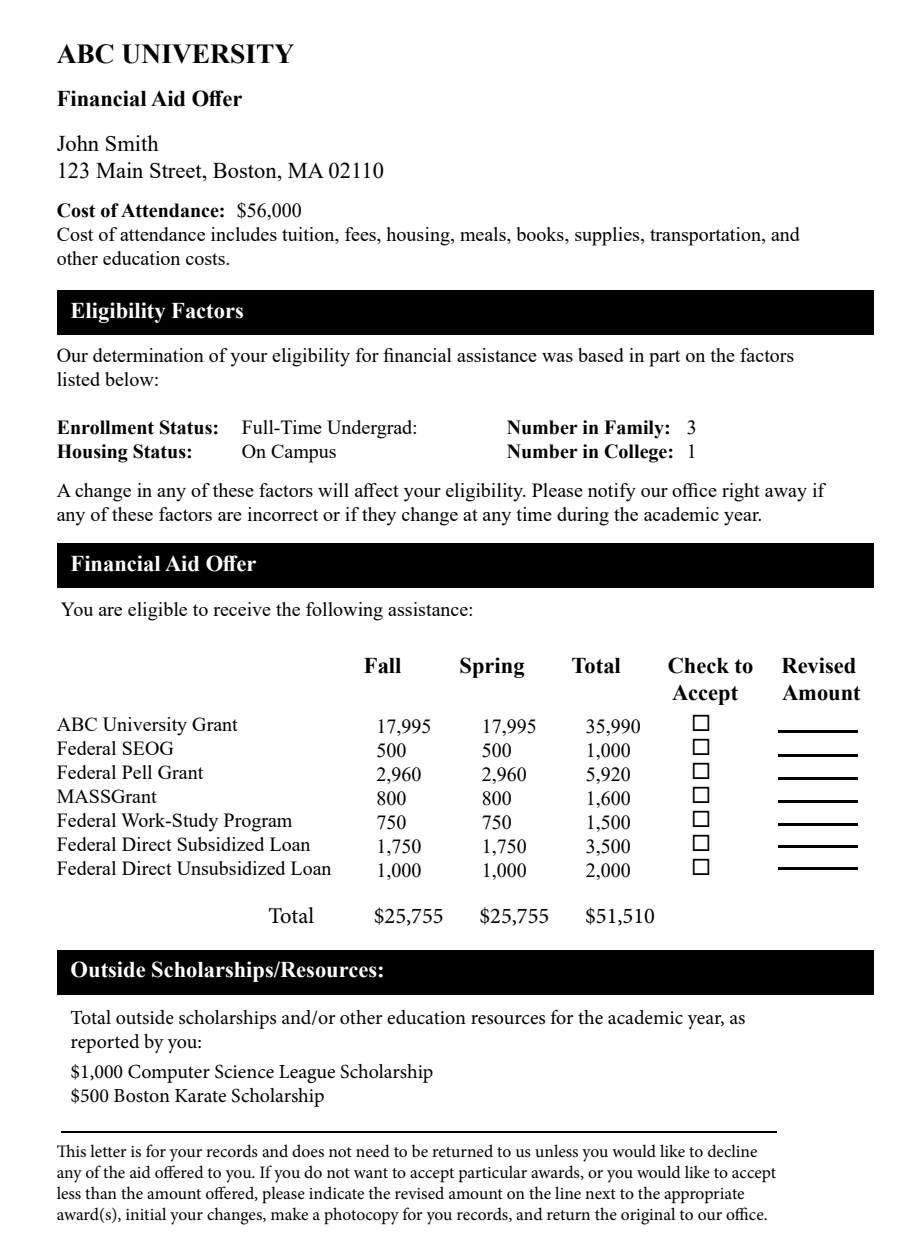
<style>
.page{position:relative;width:900px;height:1260px;background:#fff}
.page>*{position:absolute;margin:0;border:0;box-sizing:border-box;transform-origin:0 0}
.t1{font:700 27.5px "Times New Roman";color:#000}
.t2{font:700 22.5px "Times New Roman";color:#fff}
.t3{font:700 22.5px "Times New Roman";color:#000}
.t4{font:22.5px/27px "Times New Roman";color:#000}
.t5{font:22.5px "Minion Pro";color:#000}
.t6{font:22.5px/24px "Wingdings";color:#000;text-align:justify}
.t7{font:20px/24px "Times New Roman";color:#000}
.t8{font:20px/24px "Minion Pro";letter-spacing:-.005em;color:#000}
.t9{font:700 20px "Times New Roman";color:#000}
.t10{font:17.5px/21px "Minion Pro";letter-spacing:-.005em;color:#000}
.s1{font-weight:700}
.s2{font-weight:400}
</style>
<div class="page">
<div style="left:57px;top:290px;width:817px;height:45px;background:#000"></div>
<hr style="left:778px;top:731px;width:80px;height:2px;background:#000">
<hr style="left:61px;top:1132px;width:716px;height:1px;background:#000">
<div style="left:57px;top:950px;width:817px;height:44px;background:#000"></div>
<div style="left:57px;top:544px;width:817px;height:44px;background:#000"></div>
<hr style="left:778px;top:754px;width:80px;height:2px;background:#000">
<hr style="left:778px;top:845px;width:80px;height:2px;background:#000">
<hr style="left:778px;top:823px;width:80px;height:3px;background:#000">
<hr style="left:778px;top:867px;width:80px;height:2px;background:#000">
<hr style="left:778px;top:801px;width:80px;height:2px;background:#000">
<hr style="left:778px;top:778px;width:80px;height:2px;background:#000">
<h1 class="t1" style="left:57px;top:34px;width:239px">ABC UNIVERSITY</h1>
<p class="t3" style="left:57px;top:82px;width:187px">Financial Aid Offer</p>
<p class="t4" style="left:57px;top:129px;width:329px">John Smith<br>123 Main Street, Boston, MA 02110</p>
<p class="t7" style="left:57px;top:198px;width:745px"><span class="s1">Cost of Attendance:</span> $56,000<br>Cost of attendance includes tuition, fees, housing, meals, books, supplies, transportation, and other education costs.</p>
<p class="t2" style="left:71px;top:294px;width:175px">Eligibility Factors</p>
<p class="t7" style="left:57px;top:343px;width:739px">Our determination of your eligibility for financial assistance was based in part on the factors listed below:</p>
<p class="t7" style="left:57px;top:415px;width:363px"><span class="s1">Enrollment Status:</span> Full-Time Undergrad:</p>
<p class="t9" style="left:507px;top:413px;width:191px">Number in Family: <span class="s2">3</span></p>
<p class="t9" style="left:57px;top:437px;width:138px">Housing Status:</p>
<p class="t7" style="left:242px;top:439px;width:96px">On Campus</p>
<p class="t9" style="left:507px;top:437px;width:191px">Number in College: <span class="s2">1</span></p>
<p class="t7" style="left:57px;top:478px;width:769px">A change in any of these factors will affect your eligibility. Please notify our office right away if any of these factors are incorrect or if they change at any time during the academic year.</p>
<p class="t2" style="left:71px;top:547px;width:187px">Financial Aid Offer</p>
<p class="t7" style="left:61px;top:597px;width:414px">You are eligible to receive the following assistance:</p>
<p class="t3" style="left:364px;top:650px;width:39px">Fall</p>
<p class="t3" style="left:460px;top:650px;width:67px">Spring</p>
<p class="t3" style="left:572px;top:650px;width:51px">Total</p>
<p class="t3" style="left:668px;top:650px;width:87px">Check to</p>
<p class="t3" style="left:781px;top:650px;width:76px">Revised</p>
<p class="t3" style="left:672px;top:677px;width:68px">Accept</p>
<p class="t3" style="left:782px;top:677px;width:80px">Amount</p>
<p class="t7" style="left:57px;top:712px;width:276px">ABC University Grant<br>Federal SEOG<br>Federal Pell Grant<br>MASSGrant<br>Federal Work-Study Program<br>Federal Direct Subsidized Loan<br>Federal Direct Unsubsidized Loan</p>
<p class="t7" style="left:376px;top:713px;width:56px">17,995<br>500<br>2,960<br>800<br>750<br>1,750<br>1,000</p>
<p class="t7" style="left:482px;top:713px;width:56px">17,995<br>500<br>2,960<br>800<br>750<br>1,750<br>1,000</p>
<p class="t7" style="left:586px;top:713px;width:56px">35,990<br>1,000<br>5,920<br>1,600<br>1,500<br>3,500<br>2,000</p>
<p class="t5" style="left:268px;top:901px;width:47px">Total</p>
<p class="t5" style="left:374px;top:901px;width:71px">$25,755</p>
<p class="t5" style="left:479px;top:901px;width:71px">$25,755</p>
<p class="t5" style="left:585px;top:901px;width:71px">$51,510</p>
<p class="t2" style="left:71px;top:953px;width:315px">Outside Scholarships/Resources:</p>
<p class="t6" style="left:691px;top:711px;width:22px">◻ ◻ ◻ ◻ ◻ ◻ ◻</p>
<p class="t8" style="left:71px;top:1006px;width:676px">Total outside scholarships and/or other education resources for the academic year, as reported by you:</p>
<p class="t8" style="left:71px;top:1060px;width:364px">$1,000 Computer Science League Scholarship $500 Boston Karate Scholarship</p>
<p class="t10" style="left:57px;top:1141px;width:721px">This letter is for your records and does not need to be returned to us unless you would like to decline any of the aid offered to you. If you do not want to accept particular awards, or you would like to accept less than the amount offered, please indicate the revised amount on the line next to the appropriate award(s), initial your changes, make a photocopy for you records, and return the original to our office.</p>
</div>
